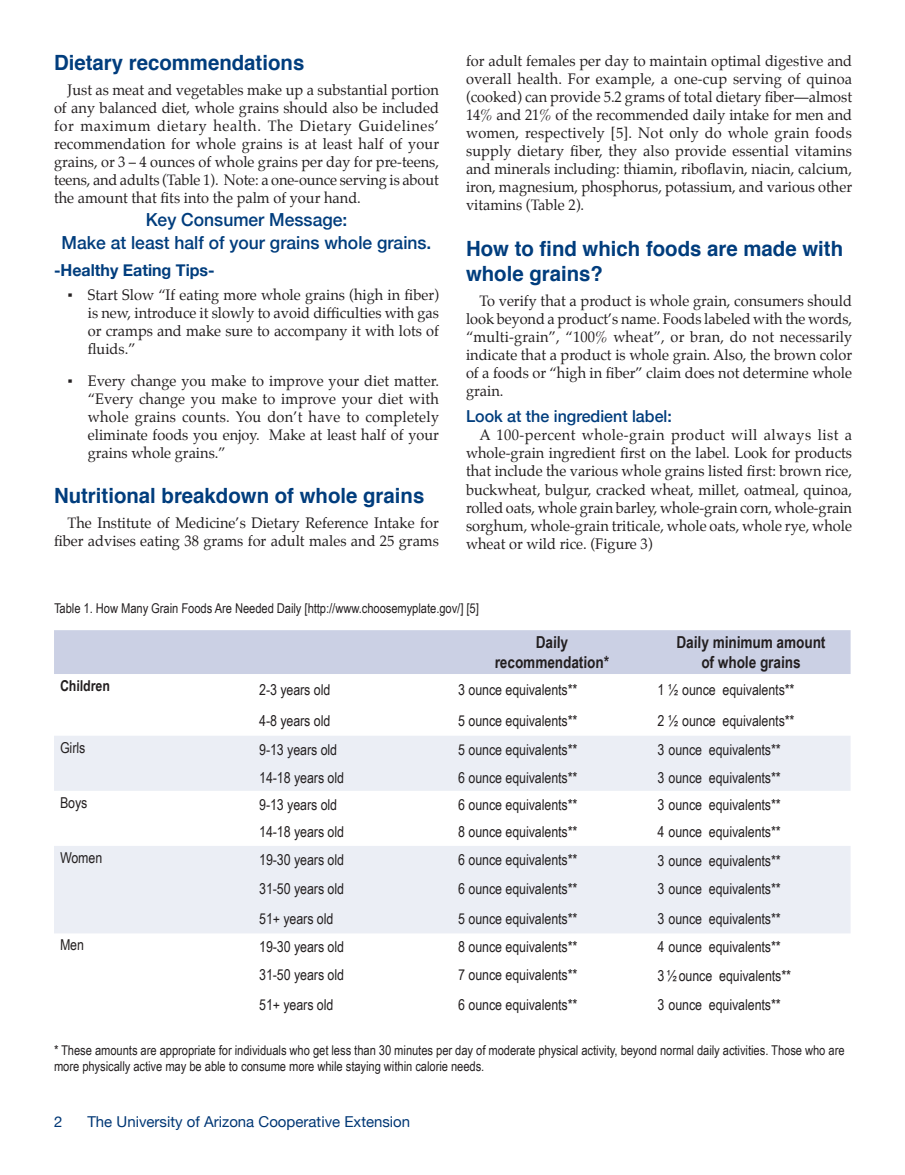
<style>
.page{position:relative;width:905px;height:1175px;background:#fff}
.page>*{position:absolute;margin:0;border:0;box-sizing:border-box;transform-origin:0 0}
.Subhead_1{font:700 21px/25.2px "Helvetica";color:#013d7d}
.t1{font:500 18px "Helvetica Neue";color:#013d7d}
.t2{font:700 16.5px "Arial Narrow";color:#231f20}
.t3{font:500 16.5px "Helvetica Neue";color:#013d7d}
.t4{font:700 16.5px "Helvetica Neue";color:#013d7d}
.t5{font:15px/18px "Palatino";color:#231f20;text-align:justify}
.t6{font:15px "Arial Narrow";color:#231f20}
.t7{font:15px "Helvetica Neue";color:#013775}
.t8{font:700 15px "Arial Narrow";color:#231f20}
.t9{font:13.5px/16.2px "Arial Narrow";color:#231f20}
</style>
<div class="page">
<div style="left:54px;top:630px;width:796px;height:44px;background:#cbd0e4"></div>
<svg style="left:54px;top:736px;width:796px;height:197px;fill:#ebeef5"></svg>
<p class="Subhead_1" style="left:54px;top:50px;width:252px">Dietary recommendations</p>
<p class="t5" style="left:54px;top:80px;width:386px;text-indent:14px">Just as meat and vegetables make up a substantial portion of any balanced diet, whole grains should also be included for maximum dietary health. The Dietary Guidelines’ recommendation for whole grains is at least half of your grains, or 3 – 4 ounces of whole grains per day for pre-teens, teens, and adults (Table 1). Note: a one-ounce serving is about the amount that fits into the palm of your hand.</p>
<p class="t1" style="left:146px;top:205px;width:203px">Key Consumer Message:</p>
<p class="t1" style="left:61px;top:228px;width:371px">Make at least half of your grains whole grains.</p>
<p class="t4" style="left:54px;top:257px;width:162px">-Healthy Eating Tips-</p>
<p class="t5" style="left:88px;top:286px;width:353px;text-indent:-20px">▪ Start Slow “If eating more whole grains (high in fiber) is new, introduce it slowly to avoid difficulties with gas or cramps and make sure to accompany it with lots of fluids.”</p>
<p class="t5" style="left:88px;top:372px;width:353px;text-indent:-20px">▪ Every change you make to improve your diet matter. “Every change you make to improve your diet with whole grains counts. You don’t have to completely eliminate foods you enjoy. Make at least half of your grains whole grains.”</p>
<p class="Subhead_1" style="left:54px;top:484px;width:372px">Nutritional breakdown of whole grains</p>
<p class="t5" style="left:54px;top:514px;width:386px;text-align:right">The Institute of Medicine’s Dietary Reference Intake for fiber advises eating 38 grams for adult males and 25 grams</p>
<p class="t5" style="left:466px;top:52px;width:387px">for adult females per day to maintain optimal digestive and overall health. For example, a one-cup serving of quinoa (cooked) can provide 5.2 grams of total dietary fiber—almost 14% and 21% of the recommended daily intake for men and women, respectively [5]. Not only do whole grain foods supply dietary fiber, they also provide essential vitamins and minerals including: thiamin, riboflavin, niacin, calcium, iron, magnesium, phosphorus, potassium, and various other vitamins (Table 2).</p>
<p class="Subhead_1" style="left:466px;top:236px;width:378px">How to find which foods are made with whole grains?</p>
<p class="t5" style="left:466px;top:292px;width:388px;text-indent:14px">To verify that a product is whole grain, consumers should look beyond a product’s name. Foods labeled with the words, “multi-grain”, “100% wheat”, or bran, do not necessarily indicate that a product is whole grain. Also, the brown color of a foods or “high in fiber” claim does not determine whole grain.</p>
<p class="t3" style="left:466px;top:403px;width:207px">Look at the ingredient label:</p>
<p class="t5" style="left:466px;top:426px;width:387px;text-indent:14px">A 100-percent whole-grain product will always list a whole-grain ingredient first on the label. Look for products that include the various whole grains listed first: brown rice, buckwheat, bulgur, cracked wheat, millet, oatmeal, quinoa, rolled oats, whole grain barley, whole-grain corn, whole-grain sorghum, whole-grain triticale, whole oats, whole rye, whole wheat or wild rice. (Figure 3)</p>
<p class="t9" style="left:54px;top:600px;width:426px">Table 1. How Many Grain Foods Are Needed Daily [http://www.choosemyplate.gov/] [5]</p>
<p class="t2" style="left:535px;top:630px;width:34px">Daily</p>
<p class="t2" style="left:494px;top:649px;width:116px">recommendation*</p>
<p class="t2" style="left:676px;top:630px;width:151px">Daily minimum amount</p>
<p class="t2" style="left:701px;top:649px;width:101px">of whole grains</p>
<p class="t8" style="left:60px;top:674px;width:52px">Children</p>
<p class="t6" style="left:259px;top:678px;width:73px">2-3 years old</p>
<p class="t6" style="left:458px;top:678px;width:121px">3 ounce equivalents**</p>
<p class="t6" style="left:657px;top:678px;width:139px">1 ½ ounce equivalents**</p>
<p class="t6" style="left:259px;top:709px;width:73px">4-8 years old</p>
<p class="t6" style="left:458px;top:709px;width:121px">5 ounce equivalents**</p>
<p class="t6" style="left:657px;top:709px;width:139px">2 ½ ounce equivalents**</p>
<p class="t6" style="left:60px;top:736px;width:27px">Girls</p>
<p class="t6" style="left:259px;top:739px;width:80px">9-13 years old</p>
<p class="t6" style="left:458px;top:739px;width:121px">5 ounce equivalents**</p>
<p class="t6" style="left:657px;top:739px;width:125px">3 ounce equivalents**</p>
<p class="t6" style="left:259px;top:766px;width:87px">14-18 years old</p>
<p class="t6" style="left:458px;top:766px;width:121px">6 ounce equivalents**</p>
<p class="t6" style="left:657px;top:766px;width:125px">3 ounce equivalents**</p>
<p class="t6" style="left:60px;top:791px;width:29px">Boys</p>
<p class="t6" style="left:259px;top:793px;width:80px">9-13 years old</p>
<p class="t6" style="left:458px;top:793px;width:121px">6 ounce equivalents**</p>
<p class="t6" style="left:657px;top:793px;width:125px">3 ounce equivalents**</p>
<p class="t6" style="left:259px;top:821px;width:87px">14-18 years old</p>
<p class="t6" style="left:458px;top:821px;width:121px">8 ounce equivalents**</p>
<p class="t6" style="left:657px;top:821px;width:125px">4 ounce equivalents**</p>
<p class="t6" style="left:60px;top:846px;width:44px">Women</p>
<p class="t6" style="left:259px;top:849px;width:87px">19-30 years old</p>
<p class="t6" style="left:458px;top:849px;width:121px">6 ounce equivalents**</p>
<p class="t6" style="left:657px;top:849px;width:125px">3 ounce equivalents**</p>
<p class="t6" style="left:259px;top:877px;width:87px">31-50 years old</p>
<p class="t6" style="left:458px;top:877px;width:121px">6 ounce equivalents**</p>
<p class="t6" style="left:657px;top:877px;width:125px">3 ounce equivalents**</p>
<p class="t6" style="left:259px;top:907px;width:76px">51+ years old</p>
<p class="t6" style="left:458px;top:907px;width:121px">5 ounce equivalents**</p>
<p class="t6" style="left:657px;top:907px;width:125px">3 ounce equivalents**</p>
<p class="t6" style="left:60px;top:934px;width:26px">Men</p>
<p class="t6" style="left:259px;top:936px;width:87px">19-30 years old</p>
<p class="t6" style="left:458px;top:936px;width:121px">8 ounce equivalents**</p>
<p class="t6" style="left:657px;top:936px;width:125px">4 ounce equivalents**</p>
<p class="t6" style="left:259px;top:964px;width:87px">31-50 years old</p>
<p class="t6" style="left:458px;top:964px;width:121px">7 ounce equivalents**</p>
<p class="t6" style="left:657px;top:964px;width:135px">3½ounce equivalents**</p>
<p class="t6" style="left:259px;top:993px;width:76px">51+ years old</p>
<p class="t6" style="left:458px;top:993px;width:121px">6 ounce equivalents**</p>
<p class="t6" style="left:657px;top:993px;width:125px">3 ounce equivalents**</p>
<p class="t9" style="left:54px;top:1041px;width:792px">* These amounts are appropriate for individuals who get less than 30 minutes per day of moderate physical activity, beyond normal daily activities. Those who are more physically active may be able to consume more while staying within calorie needs.</p>
<p class="t7" style="left:54px;top:1110px;width:10px">2</p>
<p class="t7" style="left:87px;top:1111px;width:324px">The University of Arizona Cooperative Extension</p>
</div>
